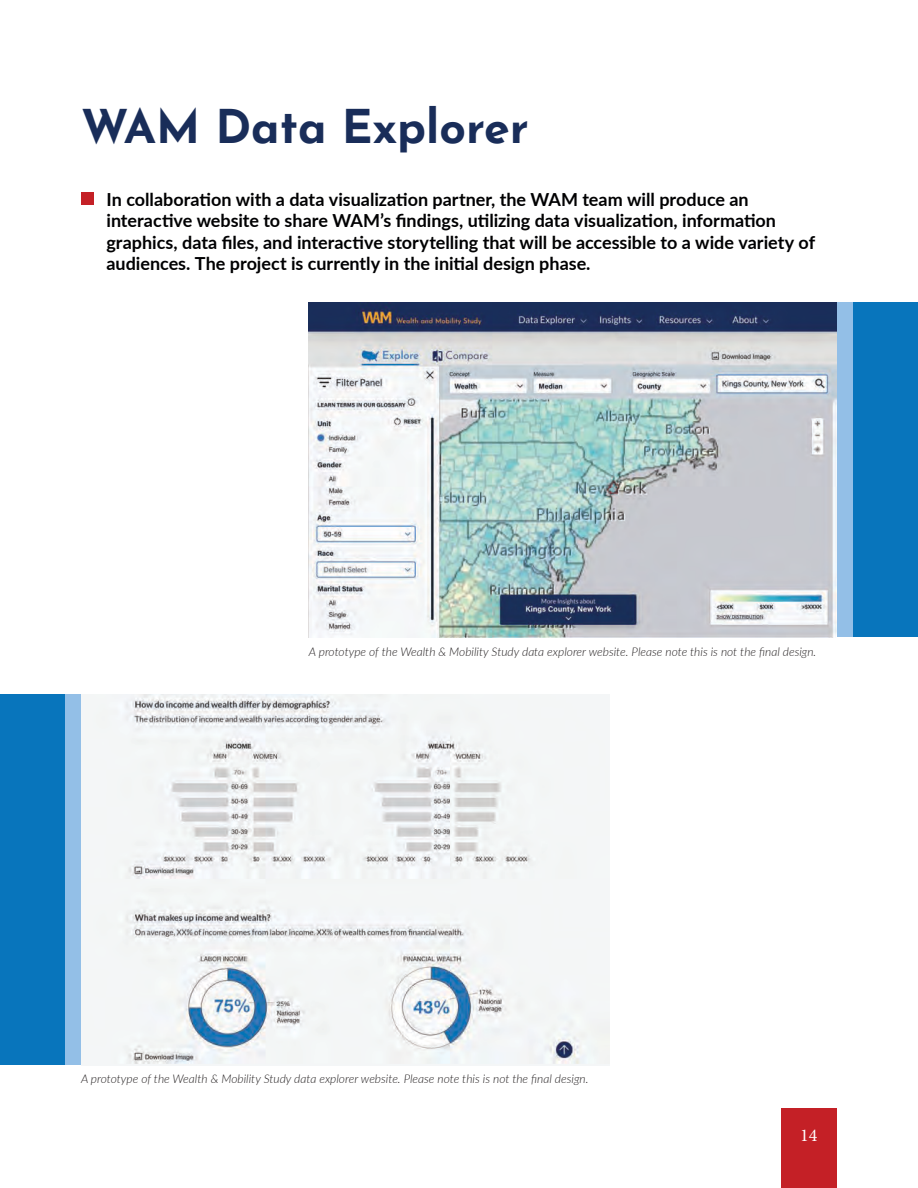
<style>
.page{position:relative;width:918px;height:1188px;background:#fff}
.page>*{position:absolute;margin:0;border:0;box-sizing:border-box;transform-origin:0 0}
.t1{font:700 46.5px "Josefin Sans";color:#192d59}
.t2{font:700 18px/21.6px "Lato";color:#000002}
.t3{font:18px "Minion Pro";color:#fff}
.t4{font:italic 300 12px "Lato";color:#231f20}
</style>
<div class="page">
<div style="left:745px;top:302px;width:173px;height:335px;background:#0875bc"></div>
<div style="left:837px;top:302px;width:16px;height:335px;background:#93bfe7"></div>
<div style="left:0;top:695px;width:173px;height:370px;background:#0875bc"></div>
<div style="left:65px;top:695px;width:16px;height:370px;background:#93bfe7"></div>
<div style="left:781px;top:1108px;width:56px;height:80px;background:#c42026"></div>
<div style="left:81px;top:193px;width:13px;height:12px;background:#c42026"></div>
<img style="left:309px;top:302px;width:528px;height:336px">
<img style="left:81px;top:695px;width:528px;height:370px">
<h1 class="t1" style="left:81px;top:85px;width:449px">WAM Data Explorer</h1>
<p class="t2" style="left:107px;top:187px;width:710px">In collaboration with a data visualization partner, the WAM team will produce an interactive website to share WAM’s findings, utilizing data visualization, information graphics, data files, and interactive storytelling that will be accessible to a wide variety of audiences. The project is currently in the initial design phase.</p>
<p class="t4" style="left:309px;top:643px;width:509px">A prototype of the Wealth &amp; Mobility Study data explorer website. Please note this is not the final design.</p>
<p class="t4" style="left:81px;top:1070px;width:509px">A prototype of the Wealth &amp; Mobility Study data explorer website. Please note this is not the final design.</p>
<p class="t3" style="left:800px;top:1123px;width:19px">14</p>
</div>
